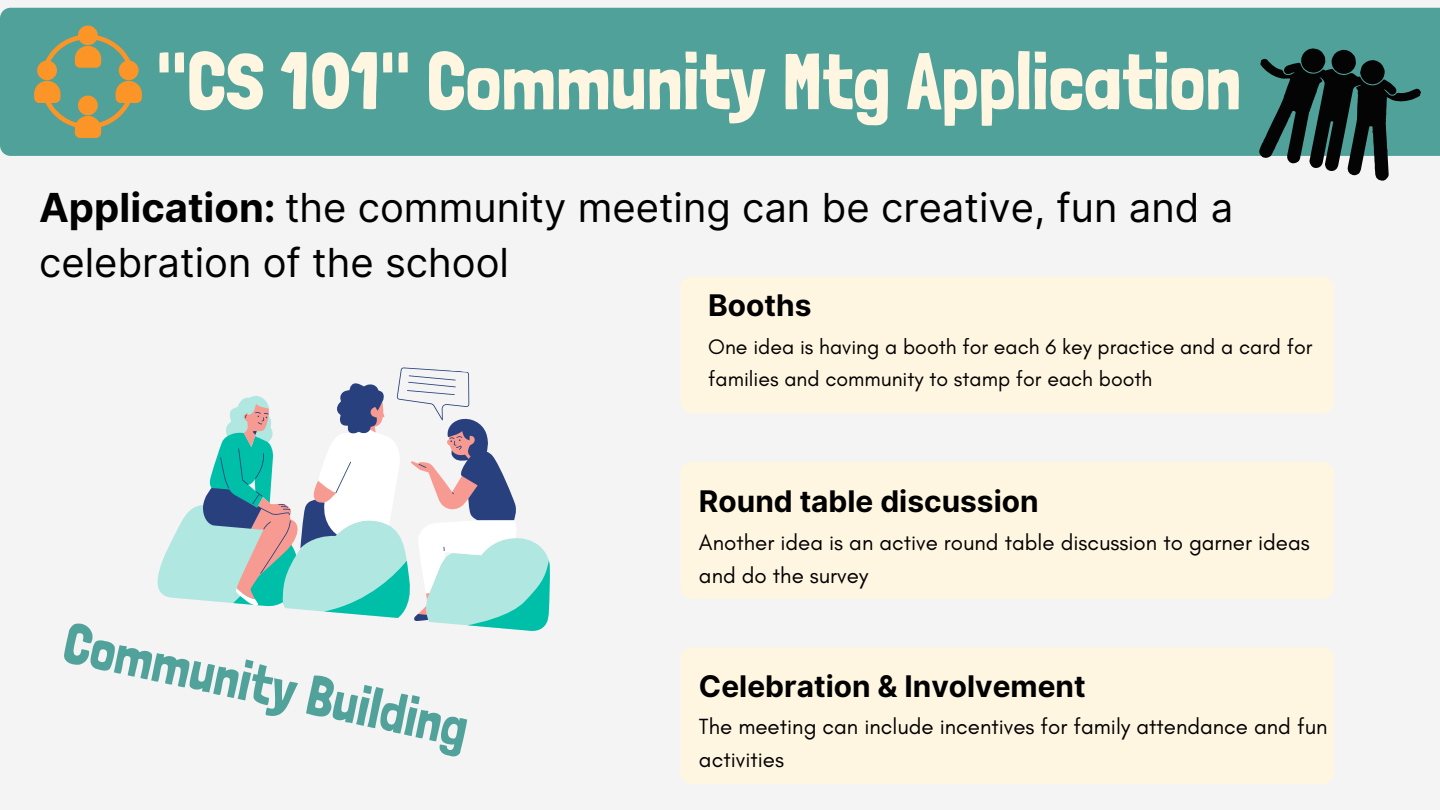
<style>
.page{position:relative;width:1440px;height:810px;background:#f4f4f4}
.page>*{position:absolute;margin:0;border:0;box-sizing:border-box;transform-origin:0 0}
.t1{font:80px "Londrina Solid";color:#fff6e1}
.t2{font:55.9px "Londrina Solid";color:#52a29c}
.t3{font:40px/55.5px "Inter";color:#000}
.t4{font:700 29.8px "Inter";color:#000}
.t5{font:22.3px/33px "Glacial Indifference";color:#000}
.t6{font:21.4px/31.5px "Glacial Indifference";color:#000}
.s1{font-weight:700}
</style>
<div class="page">
<div style="left:0;top:8px;width:1440px;height:148px;background:#50a19a"></div>
<svg style="left:34px;top:25px;width:108px;height:113px;background:#879d75"></svg>
<div style="left:680px;top:277px;width:654px;height:136px;background:#fff6e1;border-radius:11px"></div>
<div style="left:680px;top:462px;width:654px;height:137px;background:#fff6e1;border-radius:11px"></div>
<div style="left:680px;top:647px;width:654px;height:137px;background:#fff6e1;border-radius:11px"></div>
<svg style="left:1242px;top:46px;width:180px;height:135px;background:#476c68"></svg>
<svg style="left:157px;top:508px;width:37px;height:92px;fill:#b0e7e1"></svg>
<svg style="left:510px;top:540px;width:40px;height:91px;background:#65d5c8"></svg>
<svg style="left:194px;top:367px;width:335px;height:262px"></svg>
<p class="t1" style="left:157px;top:34px;width:1086px">"CS 101" Community Mtg Application</p>
<p class="t3" style="left:39px;top:180px;width:1196px"><span class="s1">Application:</span> the community meeting can be creative, fun and a celebration of the school</p>
<p class="t4" style="left:708px;top:287px;width:105px">Booths</p>
<p class="t6" style="left:708px;top:331px;width:606px">One idea is having a booth for each 6 key practice and a card for families and community to stamp for each booth</p>
<p class="t2" style="left:72px;top:610px;width:413px;rotate:12deg">Community Building</p>
<p class="t4" style="left:699px;top:483px;width:341px">Round table discussion</p>
<p class="t5" style="left:699px;top:526px;width:612px">Another idea is an active round table discussion to garner ideas and do the survey</p>
<p class="t4" style="left:699px;top:669px;width:388px">Celebration &amp; Involvement</p>
<p class="t5" style="left:699px;top:710px;width:630px">The meeting can include incentives for family attendance and fun activities</p>
</div>
